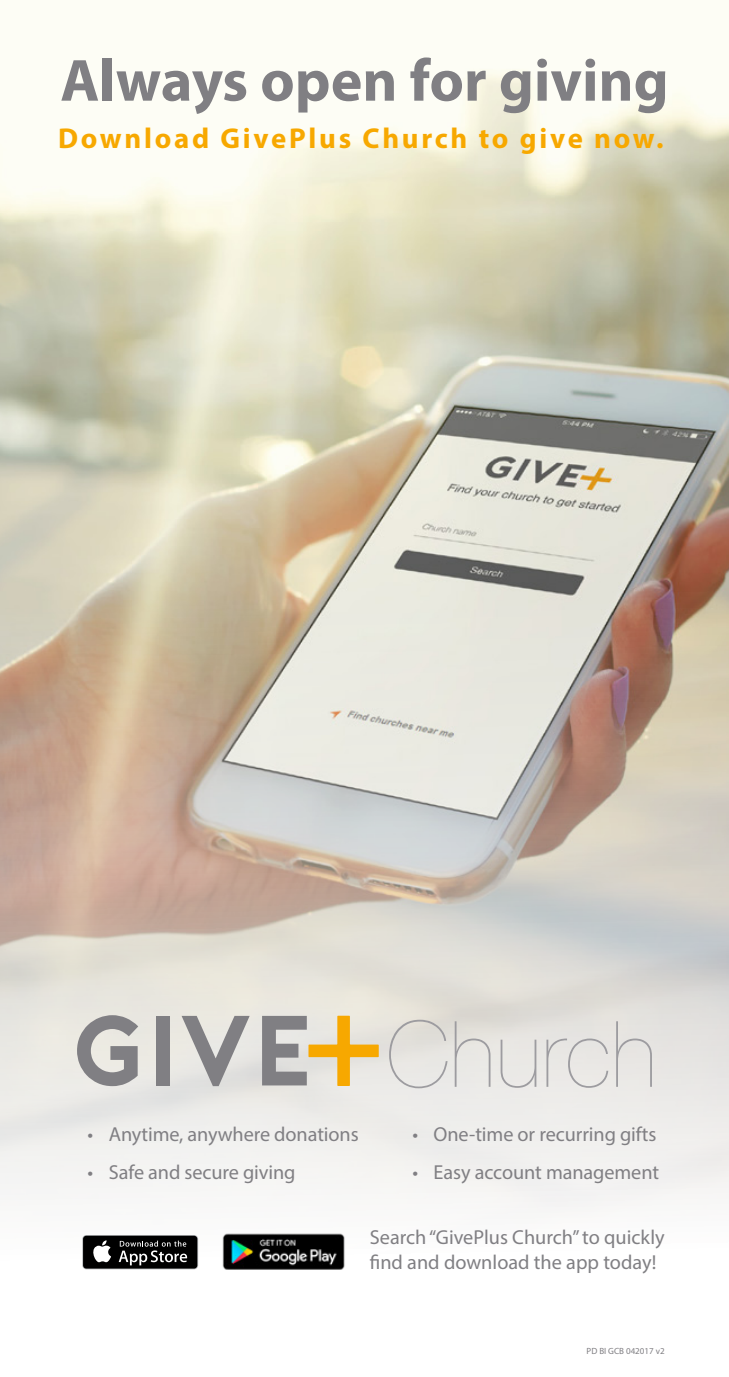
<style>
.page{position:relative;width:729px;height:1377px;background:#fff}
.page>*{position:absolute;margin:0;border:0;box-sizing:border-box;transform-origin:0 0}
.t1{font:700 59.85px "Myriad Pro";color:#807f83}
.t2{font:700 28.8px "Myriad Pro";letter-spacing:.095em;color:#f7a800}
.t3{font:20.25px/24.3px "Myriad Pro";letter-spacing:-.005em;color:#807f83}
.t4{font:9px "Myriad Pro";color:#807f83}
</style>
<div class="page">
<img style="left:0;top:68px;width:729px;height:1202px">
<svg style="left:77px;top:1015px;width:61px;height:71px;background:#afaead"></svg>
<div style="left:157px;top:1016px;width:13px;height:69px;background:#807f83"></div>
<svg style="left:182px;top:1016px;width:68px;height:70px;background:#c0bfbd"></svg>
<svg style="left:262px;top:1016px;width:117px;height:70px;background:#cebe9c"></svg>
<svg style="left:389px;top:1020px;width:59px;height:68px;background:#dfddda"></svg>
<svg style="left:455px;top:1021px;width:36px;height:66px;background:#dfddda"></svg>
<svg style="left:501px;top:1040px;width:35px;height:48px;background:#e0dfdc"></svg>
<svg style="left:546px;top:1038px;width:62px;height:50px;background:#e0dedc"></svg>
<svg style="left:616px;top:1021px;width:36px;height:66px;background:#deddda"></svg>
<svg style="left:82px;top:1235px;width:116px;height:34px"></svg>
<div style="left:83px;top:1236px;width:114px;height:33px;background:#000;border-radius:3px"></div>
<svg style="left:93px;top:1240px;width:18px;height:22px"></svg>
<svg style="left:119px;top:1241px;width:68px;height:24px"></svg>
<img style="left:219px;top:1233px;width:128px;height:36px">
<h1 class="t1" style="left:60px;top:41px;width:610px">Always open for giving</h1>
<h2 class="t2" style="left:58px;top:119px;width:607px">Download GivePlus Church to give now.</h2>
<p class="t3" style="left:88px;top:1122px;width:273px">• Anytime, anywhere donations</p>
<p class="t3" style="left:88px;top:1160px;width:209px">• Safe and secure giving</p>
<p class="t3" style="left:412px;top:1122px;width:246px">• One-time or recurring gifts</p>
<p class="t3" style="left:412px;top:1160px;width:248px">• Easy account management</p>
<p class="t3" style="left:370px;top:1225px;width:296px">Search “GivePlus Church” to quickly find and download the app today!</p>
<p class="t4" style="left:587px;top:1345px;width:80px">PD BI GCB 042017 v2</p>
</div>
